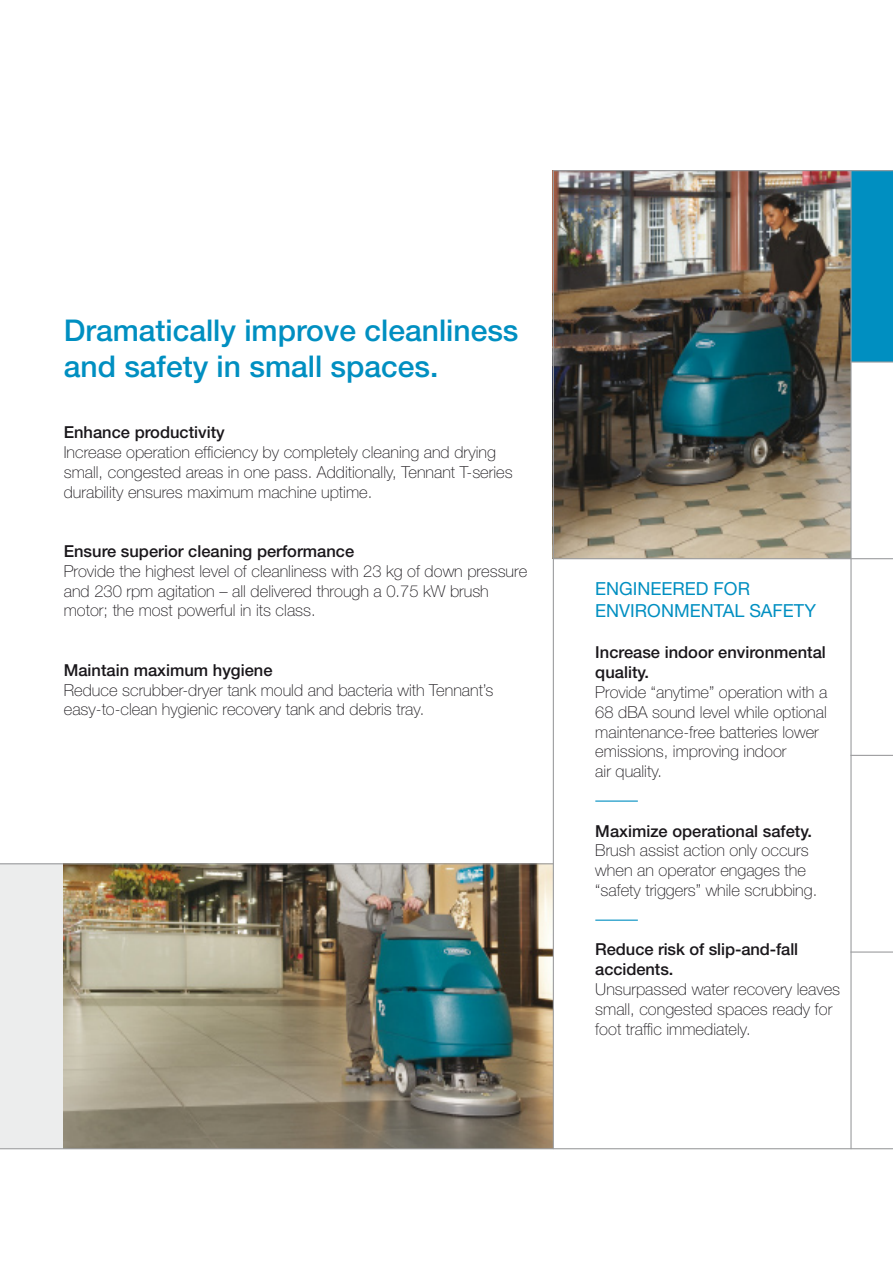
<style>
.page{position:relative;width:893px;height:1263px;background:#fff}
.page>*{position:absolute;margin:0;border:0;box-sizing:border-box;transform-origin:0 0}
.t1{font:500 30px/36px "Helvetica Neue";color:#008fc1}
.t2{font:18px/21.6px "Helvetica Neue CE";color:#008fc1}
.t3{font:100 16.5px/19.8px "Helvetica Neue";color:#1a171b}
.t4{font:500 16.5px/19.8px "Helvetica Neue";color:#1a171b}
</style>
<div class="page">
<div style="left:850px;top:170px;width:43px;height:192px;background:#008fc1"></div>
<div style="left:0;top:863px;width:553px;height:285px;background:#eceded"></div>
<img style="left:554px;top:171px;width:296px;height:387px">
<hr style="left:595px;top:800px;width:43px;height:2px;background:#008fc1">
<hr style="left:595px;top:919px;width:43px;height:2px;background:#008fc1">
<img style="left:64px;top:864px;width:489px;height:284px">
<hr style="left:0;top:863px;width:553px;height:1px;background:#9c9d9f">
<hr style="left:553px;top:171px;width:1px;height:978px;background:#9c9d9f">
<hr style="left:850px;top:361px;width:43px;height:2px;background:#9c9d9f">
<hr style="left:0;top:1148px;width:893px;height:1px;background:#9c9d9f">
<hr style="left:553px;top:170px;width:340px;height:1px;background:#9c9d9f">
<hr style="left:850px;top:171px;width:2px;height:978px;background:#9c9d9f">
<hr style="left:850px;top:755px;width:43px;height:1px;background:#9c9d9f">
<hr style="left:850px;top:951px;width:43px;height:2px;background:#9c9d9f">
<hr style="left:553px;top:558px;width:340px;height:1px;background:#9c9d9f">
<h1 class="t1" style="left:64px;top:312px;width:456px">Dramatically improve cleanliness and safety in small spaces.</h1>
<p class="t4" style="left:64px;top:422px;width:163px">Enhance productivity</p>
<p class="t3" style="left:64px;top:442px;width:450px">Increase operation efficiency by completely cleaning and drying small, congested areas in one pass. Additionally, Tennant T-series durability ensures maximum machine uptime.</p>
<p class="t4" style="left:64px;top:541px;width:292px">Ensure superior cleaning performance</p>
<p class="t3" style="left:64px;top:561px;width:465px">Provide the highest level of cleanliness with 23 kg of down pressure and 230 rpm agitation – all delivered through a 0.75 kW brush motor; the most powerful in its class.</p>
<p class="t4" style="left:64px;top:660px;width:210px">Maintain maximum hygiene</p>
<p class="t3" style="left:64px;top:680px;width:431px">Reduce scrubber-dryer tank mould and bacteria with Tennant’s easy-to-clean hygienic recovery tank and debris tray.</p>
<p class="t2" style="left:595px;top:578px;width:222px">ENGINEERED FOR<br>ENVIRONMENTAL SAFETY</p>
<p class="t4" style="left:595px;top:642px;width:232px">Increase indoor environmental quality.</p>
<p class="t3" style="left:595px;top:682px;width:234px">Provide “anytime” operation with a<br>68 dBA sound level while optional maintenance-free batteries lower emissions, improving indoor<br>air quality.</p>
<p class="t4" style="left:595px;top:821px;width:218px">Maximize operational safety.</p>
<p class="t3" style="left:595px;top:841px;width:223px">Brush assist action only occurs when an operator engages the “safety triggers” while scrubbing.</p>
<p class="t4" style="left:595px;top:939px;width:204px">Reduce risk of slip-and-fall accidents.</p>
<p class="t3" style="left:595px;top:979px;width:246px">Unsurpassed water recovery leaves small, congested spaces ready for foot traffic immediately.</p>
</div>
